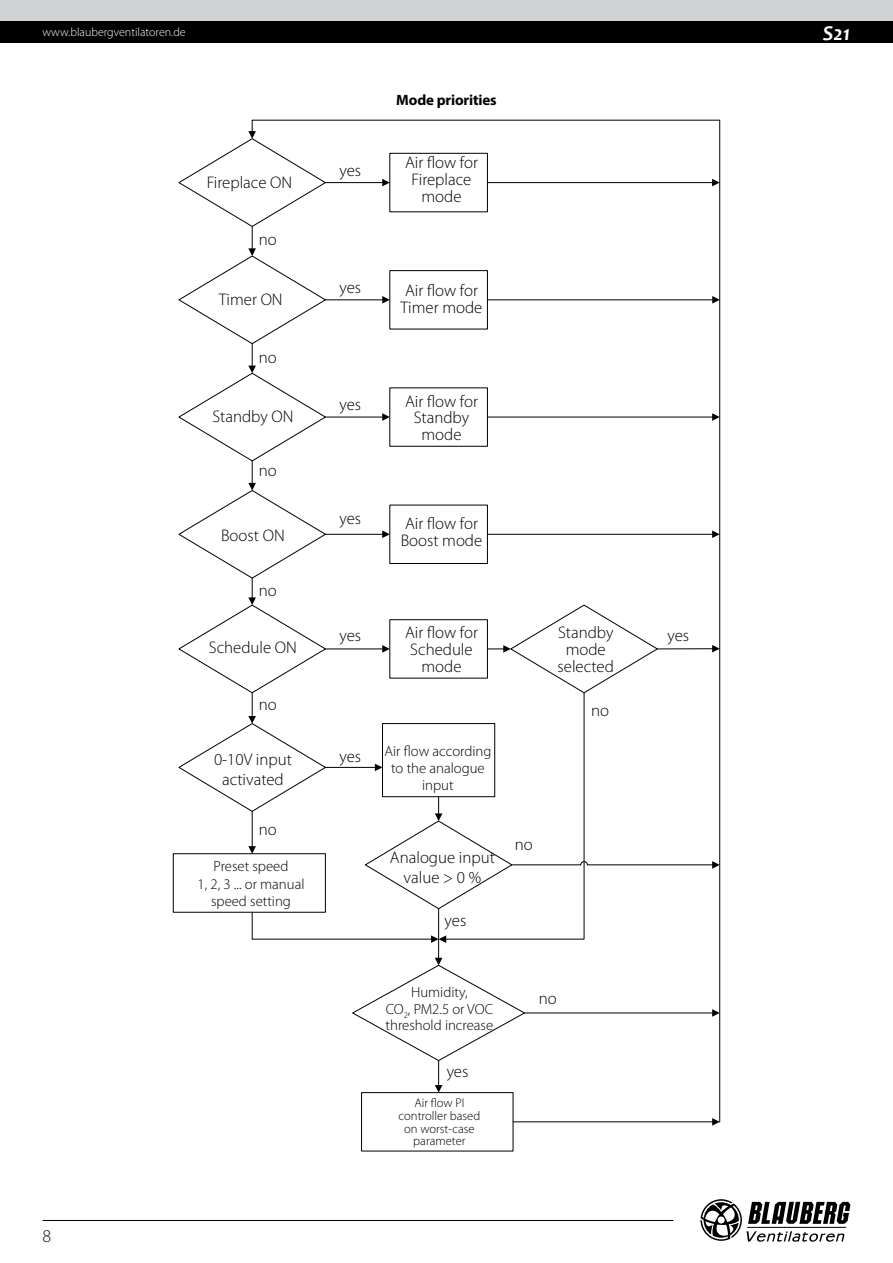
<style>
.page{position:relative;width:893px;height:1263px;background:#fff}
.page>*{position:absolute;margin:0;border:0;box-sizing:border-box;transform-origin:0 0}
.t1{font:italic 700 21px "Candara";color:#fff}
.t2{font:300 18px "Myriad Pro";color:#101416}
.t3{font:300 16.8px/16.8px "Myriad Pro";color:#000;text-align:center}
.t4{font:700 15px "Myriad Pro";letter-spacing:-.01em;color:#000}
.t5{font:300 14.7px/16.8px "Myriad Pro";color:#000;text-align:center}
.t6{font:300 12.6px/12.6px "Myriad Pro";color:#000;text-align:center}
.t7{font:300 12px "Myriad Pro";color:#fff}
</style>
<div class="page">
<div style="left:0;top:0;width:893px;height:21px;background:#d1d3d4"></div>
<div style="left:0;top:21px;width:893px;height:22px;background:#000"></div>
<svg style="left:700px;top:1199px;width:150px;height:43px"></svg>
<hr style="left:43px;top:1220px;width:631px;height:1px;background:#000">
<div style="left:361px;top:1092px;width:152px;height:59px;border:1px solid #010101"></div>
<hr style="left:719px;top:120px;width:1px;height:1002px;background:#010101">
<hr style="left:524px;top:1013px;width:189px;height:1px;background:#010101">
<svg style="left:712px;top:1009px;width:8px;height:8px"></svg>
<hr style="left:513px;top:1121px;width:200px;height:1px;background:#010101">
<svg style="left:712px;top:1118px;width:8px;height:8px"></svg>
<svg style="left:179px;top:120px;width:541px;height:823px"></svg>
<hr style="left:438px;top:909px;width:1px;height:50px;background:#010101">
<svg style="left:352px;top:958px;width:173px;height:134px"></svg>
<p class="t7" style="left:43px;top:26px;width:145px">www.blaubergventilatoren.de</p>
<p class="t1" style="left:823px;top:20px;width:29px">S21</p>
<p class="t2" style="left:43px;top:1226px;width:10px">8</p>
<p class="t3" style="left:207px;top:174px;width:87px">Fireplace ON</p>
<p class="t3" style="left:259px;top:232px;width:19px">no</p>
<p class="t3" style="left:219px;top:292px;width:65px">Timer ON</p>
<p class="t3" style="left:259px;top:349px;width:19px">no</p>
<p class="t3" style="left:212px;top:408px;width:83px">Standby ON</p>
<p class="t3" style="left:259px;top:462px;width:19px">no</p>
<p class="t3" style="left:221px;top:527px;width:65px">Boost ON</p>
<p class="t3" style="left:259px;top:582px;width:19px">no</p>
<p class="t3" style="left:209px;top:639px;width:90px">Schedule ON</p>
<p class="t3" style="left:259px;top:696px;width:19px">no</p>
<p class="t3" style="left:214px;top:749px;width:79px;line-height:20.2px">0-10V input activated</p>
<p class="t3" style="left:259px;top:822px;width:19px">no</p>
<p class="t5" style="left:198px;top:857px;width:108px;line-height:17.7px">Preset speed<br>1, 2, 3 ... or manual speed setting</p>
<p class="t3" style="left:339px;top:162px;width:23px">yes</p>
<p class="t3" style="left:339px;top:279px;width:23px">yes</p>
<p class="t3" style="left:339px;top:396px;width:23px">yes</p>
<p class="t3" style="left:339px;top:510px;width:23px">yes</p>
<p class="t4" style="left:396px;top:90px;width:102px">Mode priorities</p>
<p class="t3" style="left:405px;top:154px;width:74px">Air flow for<br>Fireplace mode</p>
<p class="t3" style="left:400px;top:282px;width:83px;text-align:left">Air flow for<br>Timer mode</p>
<p class="t3" style="left:405px;top:393px;width:74px">Air flow for<br>Standby mode</p>
<p class="t3" style="left:401px;top:515px;width:83px;text-align:left">Air flow for<br>Boost mode</p>
<p class="t3" style="left:405px;top:624px;width:74px">Air flow for<br>Schedule mode</p>
<p class="t3" style="left:558px;top:624px;width:58px">Standby mode selected</p>
<p class="t3" style="left:339px;top:627px;width:23px">yes</p>
<p class="t3" style="left:667px;top:627px;width:23px">yes</p>
<p class="t3" style="left:339px;top:748px;width:23px">yes</p>
<p class="t5" style="left:384px;top:743px;width:108px">Air flow according to the analogue input</p>
<p class="t3" style="left:390px;top:847px;width:106px;line-height:20.2px">Analogue input value &gt; 0 %</p>
<p class="t3" style="left:445px;top:912px;width:23px">yes</p>
<p class="t3" style="left:515px;top:837px;width:19px">no</p>
<p class="t5" style="left:386px;top:984px;width:109px">Humidity,<br>СО<sub>2</sub>, РМ2.5 or VOC threshold increase</p>
<p class="t3" style="left:447px;top:1063px;width:23px">yes</p>
<p class="t6" style="left:399px;top:1097px;width:83px">Air flow PI controller based on worst-case parameter</p>
<p class="t3" style="left:539px;top:990px;width:19px">no</p>
<p class="t3" style="left:591px;top:703px;width:19px">no</p>
</div>
